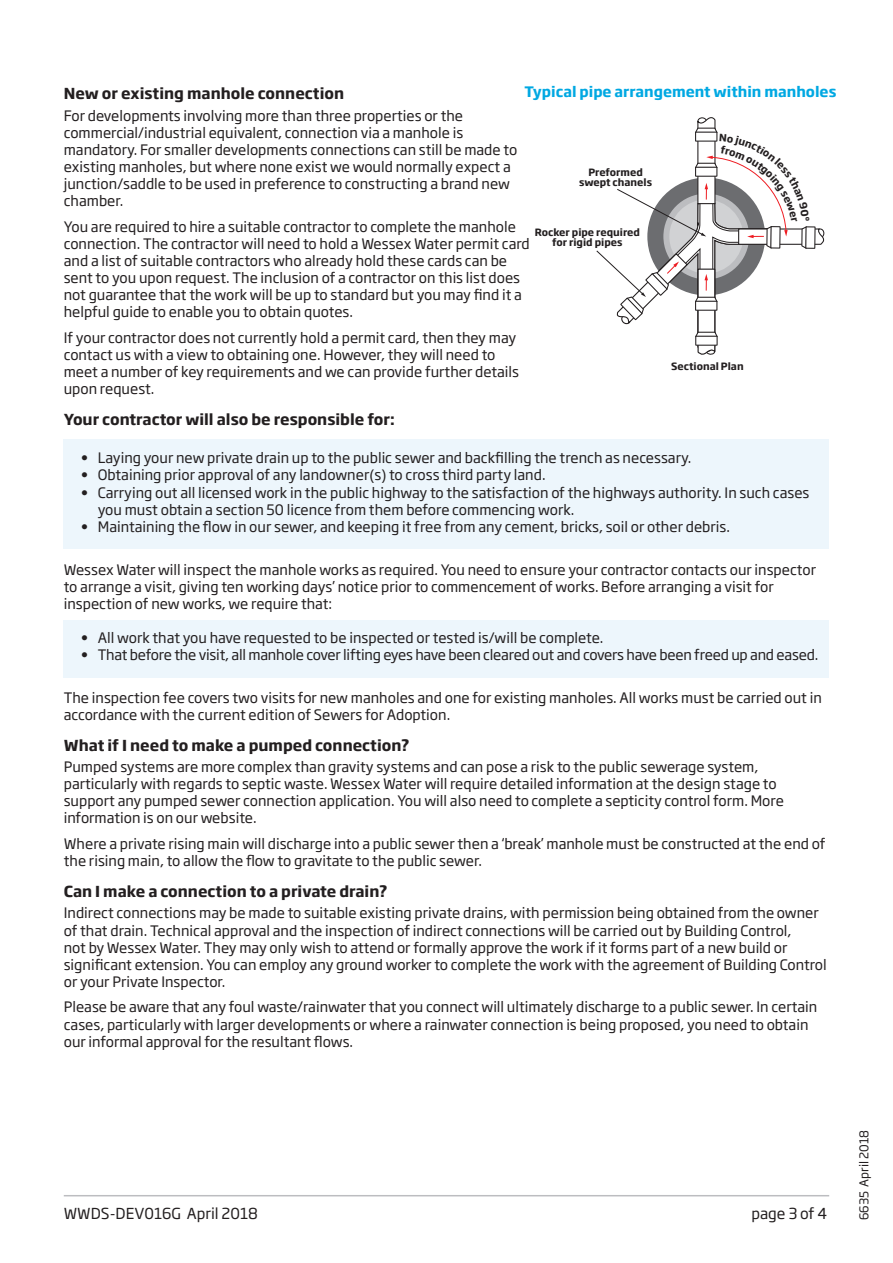
<style>
.page{position:relative;width:893px;height:1263px;background:#fff}
.page>*{position:absolute;margin:0;border:0;box-sizing:border-box;transform-origin:0 0}
.subhead_new{font:700 15px "Soho Gothic Pro";color:#231f20}
.t1{font:15px "Soho Gothic Pro";color:#231f20}
.new_para_body{font:14.25px/17.1px "Soho Gothic Pro";color:#231f20}
.bullet_new_indent{font:14.25px/17.1px "Soho Gothic Pro";color:#231f20}
.new_para_body-2{font:700 14.25px "Soho Gothic Pro";color:#00a8e2}
.t2{font:12px "Soho Gothic Pro";color:#231f20}
.t3{font:700 9.9px/9.8px "Soho Gothic Pro";color:#231f20;text-align:center}
</style>
<div class="page">
<div style="left:64px;top:620px;width:765px;height:57px;background:#edf6fc"></div>
<div style="left:64px;top:439px;width:765px;height:110px;background:#edf6fc"></div>
<hr style="left:64px;top:1195px;width:765px;height:1px;background:#bcbdc0">
<svg style="left:596px;top:117px;width:229px;height:238px"></svg>
<p class="new_para_body-2" style="left:524px;top:80px;width:314px">Typical pipe arrangement within manholes</p>
<p class="subhead_new" style="left:64px;top:82px;width:282px">New or existing manhole connection</p>
<p class="new_para_body" style="left:64px;top:106px;width:455px">For developments involving more than three properties or the commercial/industrial equivalent, connection via a manhole is mandatory. For smaller developments connections can still be made to existing manholes, but where none exist we would normally expect a junction/saddle to be used in preference to constructing a brand new chamber.</p>
<p class="new_para_body" style="left:64px;top:217px;width:468px">You are required to hire a suitable contractor to complete the manhole connection. The contractor will need to hold a Wessex Water permit card and a list of suitable contractors who already hold these cards can be sent to you upon request. The inclusion of a contractor on this list does not guarantee that the work will be up to standard but you may find it a helpful guide to enable you to obtain quotes.</p>
<p class="new_para_body" style="left:64px;top:328px;width:457px">If your contractor does not currently hold a permit card, then they may contact us with a view to obtaining one. However, they will need to meet a number of key requirements and we can provide further details upon request.</p>
<p class="subhead_new" style="left:64px;top:408px;width:332px">Your contractor will also be responsible for:</p>
<p class="bullet_new_indent" style="left:81px;top:449px;width:612px">• Laying your new private drain up to the public sewer and backfilling the trench as necessary.</p>
<p class="bullet_new_indent" style="left:81px;top:466px;width:466px">• Obtaining prior approval of any landowner(s) to cross third party land.</p>
<p class="bullet_new_indent" style="left:98px;top:483px;width:713px;text-indent:-17px">• Carrying out all licensed work in the public highway to the satisfaction of the highways authority. In such cases you must obtain a section 50 licence from them before commencing work.</p>
<p class="bullet_new_indent" style="left:81px;top:517px;width:651px">• Maintaining the flow in our sewer, and keeping it free from any cement, bricks, soil or other debris.</p>
<p class="new_para_body" style="left:64px;top:560px;width:754px">Wessex Water will inspect the manhole works as required. You need to ensure your contractor contacts our inspector to arrange a visit, giving ten working days’ notice prior to commencement of works. Before arranging a visit for inspection of new works, we require that:</p>
<p class="bullet_new_indent" style="left:81px;top:628px;width:524px">• All work that you have requested to be inspected or tested is/will be complete.</p>
<p class="bullet_new_indent" style="left:81px;top:645px;width:739px">• That before the visit, all manhole cover lifting eyes have been cleared out and covers have been freed up and eased.</p>
<p class="new_para_body" style="left:64px;top:688px;width:760px">The inspection fee covers two visits for new manholes and one for existing manholes. All works must be carried out in accordance with the current edition of Sewers for Adoption.</p>
<p class="subhead_new" style="left:64px;top:733px;width:347px">What if I need to make a pumped connection?</p>
<p class="new_para_body" style="left:64px;top:757px;width:722px">Pumped systems are more complex than gravity systems and can pose a risk to the public sewerage system, particularly with regards to septic waste. Wessex Water will require detailed information at the design stage to support any pumped sewer connection application. You will also need to complete a septicity control form. More information is on our website.</p>
<p class="new_para_body" style="left:64px;top:834px;width:763px">Where a private rising main will discharge into a public sewer then a ‘break’ manhole must be constructed at the end of the rising main, to allow the flow to gravitate to the public sewer.</p>
<p class="subhead_new" style="left:64px;top:879px;width:325px">Can I make a connection to a private drain?</p>
<p class="new_para_body" style="left:64px;top:904px;width:764px">Indirect connections may be made to suitable existing private drains, with permission being obtained from the owner of that drain. Technical approval and the inspection of indirect connections will be carried out by Building Control,<br>not by Wessex Water. They may only wish to attend or formally approve the work if it forms part of a new build or significant extension. You can employ any ground worker to complete the work with the agreement of Building Control or your Private Inspector.</p>
<p class="new_para_body" style="left:64px;top:998px;width:755px">Please be aware that any foul waste/rainwater that you connect will ultimately discharge to a public sewer. In certain cases, particularly with larger developments or where a rainwater connection is being proposed, you need to obtain our informal approval for the resultant flows.</p>
<p class="t3" style="left:579px;top:167px;width:75px">Preformed swept chanels</p>
<p class="t3" style="left:535px;top:227px;width:107px">Rocker pipe required for rigid pipes</p>
<p class="t3" style="left:671px;top:361px;width:74px">Sectional Plan</p>
<p class="t1" style="left:64px;top:1202px;width:196px">WWDS-DEV016G April 2018</p>
<p class="t1" style="left:751px;top:1202px;width:77px">page 3 of 4</p>
<p class="t2" style="left:855px;top:1220px;width:92px;rotate:-90deg">6635 April 2018</p>
</div>
